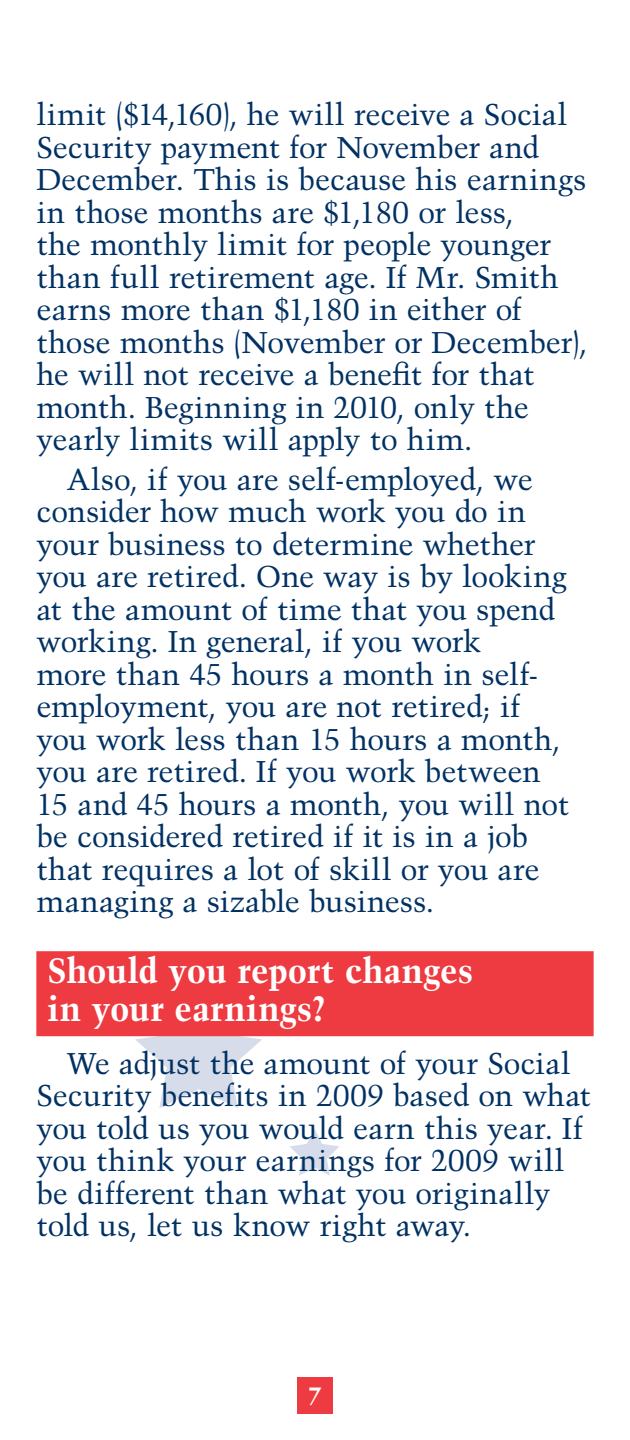
<style>
.page{position:relative;width:630px;height:1440px;background:#fff}
.page>*{position:absolute;margin:0;border:0;box-sizing:border-box;transform-origin:0 0}
.Header1_2lines{font:700 35px/37.5px "Trump Mediaeval";color:#fff}
.t1{font:30px/32.5px "Trump Mediaeval";letter-spacing:-.01em;color:#003163}
.t2{font:700 25px "Trump Mediaeval";color:#fff}
</style>
<div class="page">
<svg style="left:135px;top:1036px;width:127px;height:72px"></svg>
<svg style="left:290px;top:1129px;width:49px;height:47px"></svg>
<div style="left:297px;top:1377px;width:36px;height:36px;background:#ee3a41"></div>
<div style="left:36px;top:951px;width:558px;height:85px;background:#ee3a41"></div>
<p class="t1" style="left:36px;top:98px;width:553px">limit ($14,160), he will receive a Social Security payment for November and December. This is because his earnings in those months are $1,180 or less,<br>the monthly limit for people younger than full retirement age. If Mr. Smith earns more than $1,180 in either of those months (November or December), he will not receive a benefit for that month. Beginning in 2010, only the yearly limits will apply to him.</p>
<p class="t1" style="left:36px;top:463px;width:535px;text-indent:30px">Also, if you are self-employed, we consider how much work you do in your business to determine whether you are retired. One way is by looking at the amount of time that you spend working. In general, if you work<br>more than 45 hours a month in self&shy;employment, you are not retired; if you work less than 15 hours a month, you are retired. If you work between 15 and 45 hours a month, you will not be considered retired if it is in a job that requires a lot of skill or you are managing a sizable business.</p>
<p class="Header1_2lines" style="left:48px;top:951px;width:427px">Should you report changes in your earnings?</p>
<p class="t1" style="left:36px;top:1047px;width:556px;text-indent:30px">We adjust the amount of your Social Security benefits in 2009 based on what you told us you would earn this year. If you think your earnings for 2009 will be different than what you originally told us, let us know right away.</p>
<p class="t2" style="left:308px;top:1381px;width:15px">7</p>
</div>
